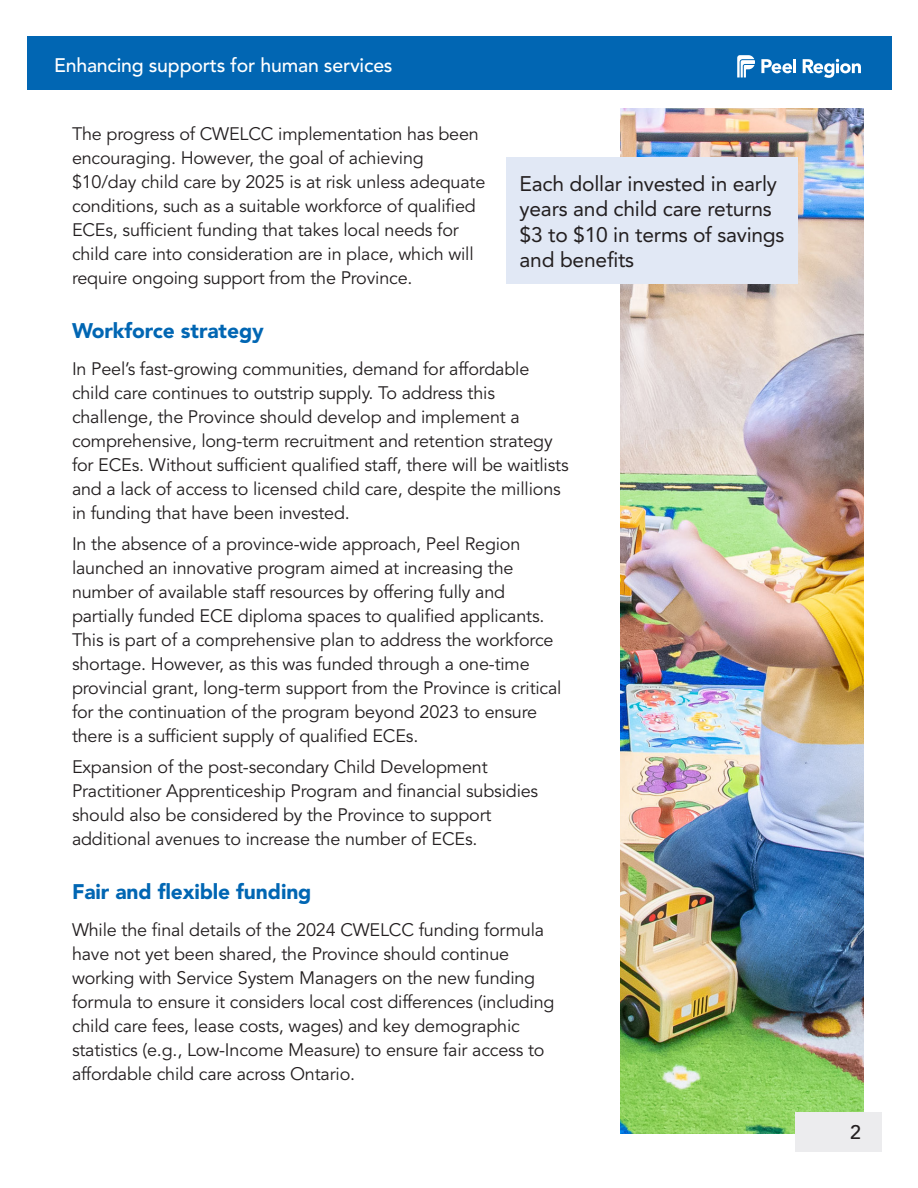
<style>
.page{position:relative;width:918px;height:1188px;background:#fff}
.page>*{position:absolute;margin:0;border:0;box-sizing:border-box;transform-origin:0 0}
.callout{font:21px/25.5px "Avenir LT Std";letter-spacing:-.01em;color:#231f20}
.Heading_3{font:900 21px "Avenir LT Std";letter-spacing:-.005em;color:#0166b3}
.t1{font:500 19.5px "Avenir LT Std";letter-spacing:-.01em;color:#fff}
.t2{font:500 19.5px "Avenir LT Std";color:#231f20}
.t3{font:18px/24px "Avenir LT Std";letter-spacing:-.01em;color:#231f20}
</style>
<div class="page">
<div style="left:27px;top:36px;width:865px;height:54px;background:#0166b3"></div>
<svg style="left:761px;top:59px;width:31px;height:14px"></svg>
<hr style="left:793px;top:59px;width:3px;height:14px;background:#fff">
<svg style="left:737px;top:55px;width:18px;height:22px"></svg>
<svg style="left:803px;top:59px;width:58px;height:19px"></svg>
<img style="left:620px;top:108px;width:244px;height:1026px">
<div style="left:796px;top:1112px;width:86px;height:40px;background:#ececee"></div>
<div style="left:506px;top:158px;width:292px;height:126px;background:#e1e8f5"></div>
<p class="t1" style="left:54px;top:54px;width:340px">Enhancing supports for human services</p>
<p class="t3" style="left:72px;top:122px;width:415px">The progress of CWELCC implementation has been encouraging. However, the goal of achieving $10/day child care by 2025 is at risk unless adequate conditions, such as a suitable workforce of qualified ECEs, sufficient funding that takes local needs for child care into consideration are in place, which will require ongoing support from the Province.</p>
<h3 class="Heading_3" style="left:72px;top:318px;width:193px">Workforce strategy</h3>
<p class="t3" style="left:72px;top:357px;width:498px">In Peel’s fast-growing communities, demand for affordable child care continues to outstrip supply. To address this challenge, the Province should develop and implement a comprehensive, long-term recruitment and retention strategy for ECEs. Without sufficient qualified staff, there will be waitlists and a lack of access to licensed child care, despite the millions in funding that have been invested.</p>
<p class="t3" style="left:72px;top:532px;width:491px">In the absence of a province-wide approach, Peel Region launched an innovative program aimed at increasing the number of available staff resources by offering fully and partially funded ECE diploma spaces to qualified applicants.<br>This is part of a comprehensive plan to address the workforce shortage. However, as this was funded through a one-time provincial grant, long-term support from the Province is critical for the continuation of the program beyond 2023 to ensure there is a sufficient supply of qualified ECEs.</p>
<p class="t3" style="left:72px;top:755px;width:468px">Expansion of the post-secondary Child Development Practitioner Apprenticeship Program and financial subsidies should also be considered by the Province to support additional avenues to increase the number of ECEs.</p>
<h3 class="Heading_3" style="left:72px;top:879px;width:241px">Fair and flexible funding</h3>
<p class="t3" style="left:72px;top:918px;width:484px">While the final details of the 2024 CWELCC funding formula have not yet been shared, the Province should continue working with Service System Managers on the new funding formula to ensure it considers local cost differences (including child care fees, lease costs, wages) and key demographic statistics (e.g., Low-Income Measure) to ensure fair access to affordable child care across Ontario.</p>
<p class="callout" style="left:520px;top:171px;width:266px">Each dollar invested in early years and child care returns $3 to $10 in terms of savings and benefits</p>
<p class="t2" style="left:850px;top:1121px;width:12px">2</p>
</div>
